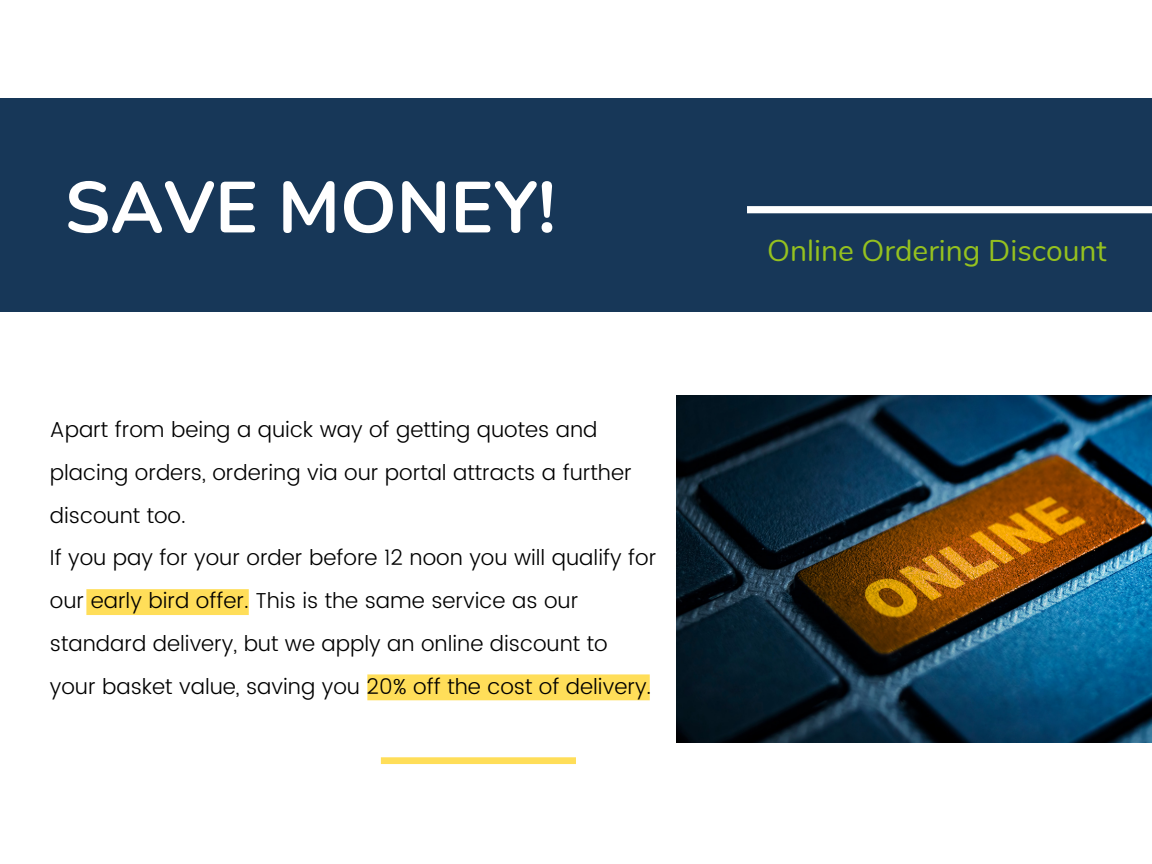
<style>
.page{position:relative;width:1152px;height:864px;background:#fff}
.page>*{position:absolute;margin:0;border:0;box-sizing:border-box;transform-origin:0 0}
.t1{font:700 72px "Nunito";color:#fff}
.t2{font:30px "Nunito";color:#95c11f}
.t3{font:300 21.6px/42.8px "Poppins";color:#000}
</style>
<div class="page">
<div style="left:0;top:98px;width:1152px;height:213px;background:#173758"></div>
<div style="left:747px;top:206px;width:405px;height:7px;background:#fff"></div>
<div style="left:381px;top:757px;width:195px;height:7px;background:#ffde59"></div>
<img style="left:676px;top:395px;width:476px;height:348px">
<div style="left:86px;top:589px;width:163px;height:26px;background:#ffde59"></div>
<div style="left:367px;top:674px;width:283px;height:26px;background:#ffde59"></div>
<p class="t1" style="left:65px;top:160px;width:493px">SAVE MONEY!</p>
<p class="t3" style="left:50px;top:408px;width:583px">Apart from being a quick way of getting quotes and placing orders, ordering via our portal attracts a further discount too.</p>
<p class="t3" style="left:50px;top:536px;width:608px">If you pay for your order before 12 noon you will qualify for our early bird offer. This is the same service as our standard delivery, but we apply an online discount to your basket value, saving you 20% off the cost of delivery.</p>
<p class="t2" style="left:767px;top:230px;width:341px">Online Ordering Discount</p>
</div>
